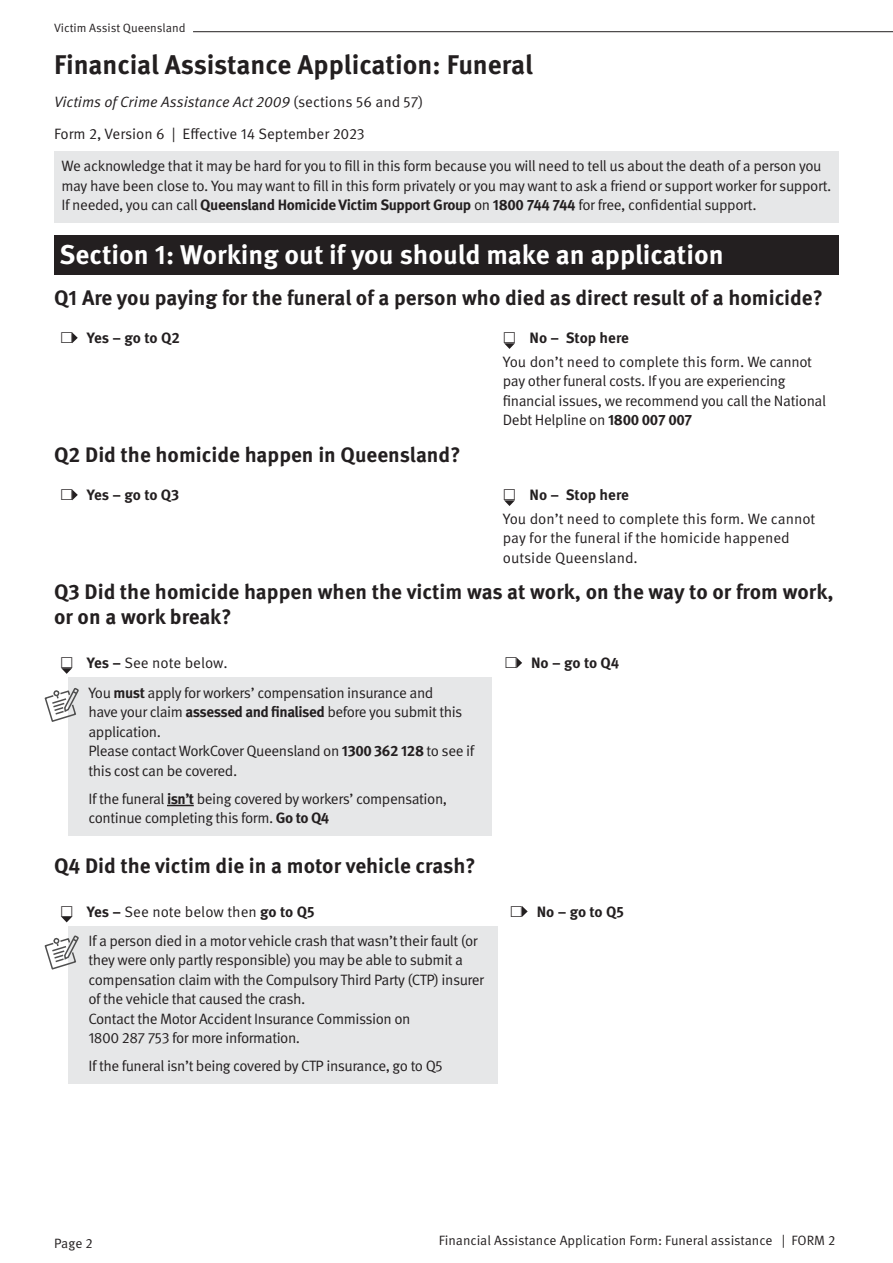
<style>
.page{position:relative;width:893px;height:1263px;background:#fff}
.page>*{position:absolute;margin:0;border:0;box-sizing:border-box;transform-origin:0 0}
.t1{font:700 27px "Meta Pro";color:#fff}
.t2{font:700 27px "Meta Pro";color:#231f20}
.t3{font:700 21px/24px "Meta Pro";color:#231f20}
.t4{font:15px/19.5px "Meta Pro Norm";letter-spacing:-.03em;color:#231f20}
.t5{font:15px/19.5px "Meta Pro Norm";color:#231f20}
.t6{font:700 15px "Meta Pro";letter-spacing:-.005em;color:#231f20}
.t7{font:15px "Meta Pro Norm Ita";color:#231f20}
.t8{font:13.5px "Meta Pro Norm";color:#231f20}
.t9{font:12px "Meta Pro Norm";color:#231f20}
.s1{font-family:"Meta Pro Norm"}
.s2{font-family:"Meta Pro";font-weight:700}
</style>
<div class="page">
<hr style="left:193px;top:31px;width:700px;height:1px;background:#231f20">
<div style="left:54px;top:151px;width:785px;height:71px;background:#e6e7e8"></div>
<div style="left:69px;top:678px;width:423px;height:110px;background:#e6e7e8"></div>
<div style="left:69px;top:926px;width:429px;height:129px;background:#e6e7e8"></div>
<div style="left:69px;top:784px;width:423px;height:51px;background:#e6e7e8"></div>
<div style="left:69px;top:1051px;width:429px;height:32px;background:#e6e7e8"></div>
<svg style="left:167px;top:805px;width:27px;height:1px"></svg>
<div style="left:54px;top:235px;width:785px;height:40px;background:#231f20"></div>
<svg style="left:44px;top:687px;width:35px;height:36px"></svg>
<svg style="left:44px;top:934px;width:35px;height:37px"></svg>
<svg style="left:72px;top:332px;width:6px;height:11px"></svg>
<svg style="left:504px;top:343px;width:11px;height:6px"></svg>
<svg style="left:72px;top:489px;width:6px;height:11px"></svg>
<svg style="left:504px;top:500px;width:11px;height:6px"></svg>
<svg style="left:61px;top:668px;width:11px;height:6px"></svg>
<svg style="left:516px;top:657px;width:6px;height:11px"></svg>
<svg style="left:61px;top:916px;width:11px;height:6px"></svg>
<svg style="left:522px;top:906px;width:6px;height:11px"></svg>
<p class="t9" style="left:54px;top:19px;width:133px">Victim Assist Queensland</p>
<h2 class="t2" style="left:54px;top:44px;width:480px">Financial Assistance Application: Funeral</h2>
<p class="t7" style="left:54px;top:90px;width:371px">Victims of Crime Assistance Act 2009 <span class="s1">(sections 56 and 57)</span></p>
<p class="t5" style="left:54px;top:123px;width:312px">Form 2, Version 6 | Efective 14 September 2023</p>
<p class="t4" style="left:62px;top:155px;width:771px">We acknowledge that it may be hard for you to fll in this form because you will need to tell us about the death of a person you may have been close to. You may want to fll in this form privately or you may want to ask a friend or support worker for support.<br>If needed, you can call <span class="s2">Queensland Homicide Victim Support Group</span> on <span class="s2">1800 744 744</span> for free, confdential support.</p>
<p class="t1" style="left:60px;top:233px;width:666px">Section 1: Working out if you should make an application</p>
<h3 class="t3" style="left:54px;top:284px;width:770px">Q1 Are you paying for the funeral of a person who died as direct result of a homicide?</h3>
<h3 class="t6" style="left:87px;top:326px;width:95px">Yes – go to Q2</h3>
<p class="t6" style="left:530px;top:326px;width:101px">No – Stop here</p>
<p class="t4" style="left:503px;top:351px;width:325px">You don’t need to complete this form. We cannot pay other funeral costs. If you are experiencing fnancial issues, we recommend you call the National Debt Helpline on <span class="s2">1800 007 007</span></p>
<h3 class="t3" style="left:54px;top:441px;width:408px">Q2 Did the homicide happen in Queensland?</h3>
<p class="t6" style="left:87px;top:483px;width:94px">Yes – go to Q3</p>
<p class="t6" style="left:530px;top:483px;width:101px">No – Stop here</p>
<p class="t5" style="left:503px;top:508px;width:314px">You don’t need to complete this form. We cannot pay for the funeral if the homicide happened outside Queensland.</p>
<h3 class="t3" style="left:54px;top:579px;width:781px">Q3 Did the homicide happen when the victim was at work, on the way to or from work, or on a work break?</h3>
<p class="t5" style="left:87px;top:652px;width:142px"><span class="s2">Yes –</span> See note below.</p>
<p class="t6" style="left:531px;top:651px;width:90px">No – go to Q4</p>
<p class="t4" style="left:88px;top:682px;width:388px">You <span class="s2">must</span> apply for workers’ compensation insurance and<br>have your claim <span class="s2">assessed and fnalised</span> before you submit this application.<br>Please contact WorkCover Queensland on <span class="s2">1300 362 128</span> to see if this cost can be covered.</p>
<p class="t4" style="left:88px;top:788px;width:360px">If the funeral <span class="s2">isn’t</span> being covered by workers’ compensation, continue completing this form. <span class="s2">Go to Q4</span></p>
<h3 class="t3" style="left:54px;top:852px;width:423px">Q4 Did the victim die in a motor vehicle crash?</h3>
<p class="t5" style="left:87px;top:901px;width:229px"><span class="s2">Yes –</span> See note below then <span class="s2">go to Q5</span></p>
<p class="t6" style="left:537px;top:900px;width:89px">No – go to Q5</p>
<p class="t4" style="left:88px;top:930px;width:397px">If a person died in a motor vehicle crash that wasn’t their fault (or they were only partly responsible) you may be able to submit a compensation claim with the Compulsory Third Party (CTP) insurer of the vehicle that caused the crash.<br>Contact the Motor Accident Insurance Commission on<br>1800 287 753 for more information.</p>
<p class="t4" style="left:88px;top:1055px;width:356px">If the funeral isn’t being covered by CTP insurance, go to Q5</p>
<p class="t8" style="left:54px;top:1233px;width:40px">Page 2</p>
<p class="t8" style="left:439px;top:1230px;width:398px">Financial Assistance Application Form: Funeral assistance | FORM 2</p>
</div>
